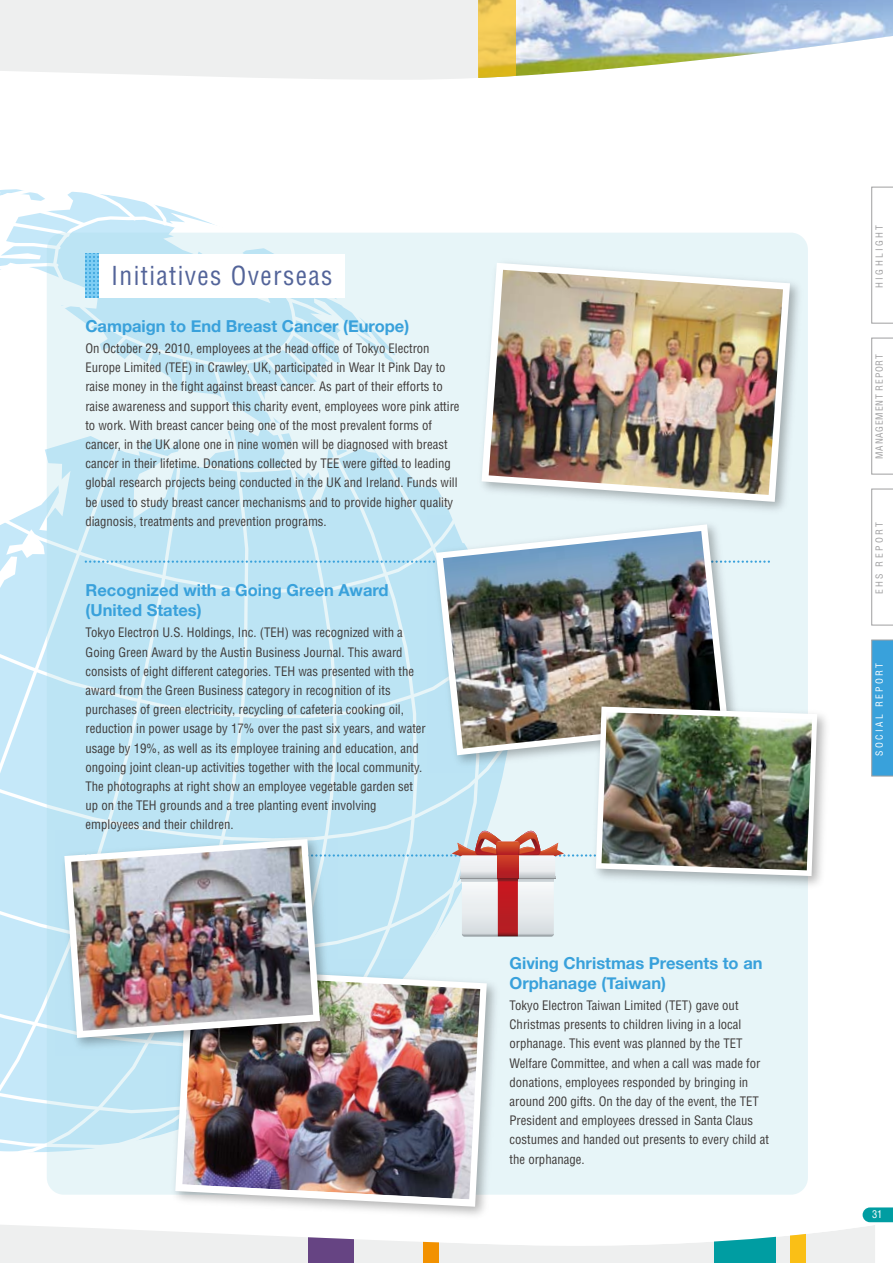
<style>
.page{position:relative;width:893px;height:1263px;background:#fff}
.page>*{position:absolute;margin:0;border:0;box-sizing:border-box;transform-origin:0 0}
.t1{font:condensed 25.5px "Helvetica";letter-spacing:.055em;color:#536499}
.t2{font:700 16.5px/19.8px "Helvetica Neue";color:#39a1db}
.t3{font:condensed 12.75px/19.2px "Helvetica";color:#3f3b3a}
.t4{font:condensed 10.5px "Helvetica";color:#fff}
.t5{font:condensed 9.6px "Helvetica";letter-spacing:.25em;color:#9f9fa0}
.t6{font:condensed 9.6px "Helvetica";letter-spacing:.08em;color:#9f9fa0}
.t7{font:condensed 9.6px "Helvetica";letter-spacing:.25em;color:#fff}
</style>
<div class="page">
<div style="left:0;top:0;width:893px;height:126px;background:linear-gradient(to right,#f2f3f3,#fff)"></div>
<img style="left:516px;top:0;width:377px;height:78px">
<svg style="left:478px;top:0;width:38px;height:91px;background:#f0cf68"></svg>
<svg style="left:0;top:1207px;width:893px;height:56px"></svg>
<svg style="left:871px;top:489px;width:22px;height:136px"></svg>
<svg style="left:871px;top:187px;width:22px;height:136px"></svg>
<svg style="left:871px;top:338px;width:22px;height:136px"></svg>
<svg style="left:871px;top:640px;width:22px;height:136px;background:#3fa1d8"></svg>
<div style="left:47px;top:233px;width:761px;height:962px;background:#e7f5f8;border-radius:17px"></div>
<img style="left:167px;top:1207px;width:337px;height:17px">
<svg style="left:166px;top:1150px;width:330px;height:66px"></svg>
<img style="left:182px;top:1150px;width:298px;height:49px">
<img style="left:0;top:189px;width:826px;height:961px">
<svg style="left:498px;top:855px;width:20px;height:23px"></svg>
<hr style="left:498px;top:878px;width:20px;height:3px;background:#801a1f">
<h1 class="t1" style="left:111px;top:260px;width:223px">Initiatives Overseas</h1>
<p class="t2" style="left:85px;top:315px;width:325px">Campaign to End Breast Cancer (Europe)</p>
<p class="t3" style="left:85px;top:338px;width:376px">On October 29, 2010, employees at the head office of Tokyo Electron Europe Limited (TEE) in Crawley, UK, participated in Wear It Pink Day to raise money in the fight against breast cancer. As part of their efforts to raise awareness and support this charity event, employees wore pink attire to work. With breast cancer being one of the most prevalent forms of cancer, in the UK alone one in nine women will be diagnosed with breast cancer in their lifetime. Donations collected by TEE were gifted to leading global research projects being conducted in the UK and Ireland. Funds will be used to study breast cancer mechanisms and to provide higher quality diagnosis, treatments and prevention programs.</p>
<p class="t2" style="left:86px;top:580px;width:305px">Recognized with a Going Green Award (United States)</p>
<p class="t3" style="left:86px;top:623px;width:342px">Tokyo Electron U.S. Holdings, Inc. (TEH) was recognized with a Going Green Award by the Austin Business Journal. This award consists of eight different categories. TEH was presented with the award from the Green Business category in recognition of its purchases of green electricity, recycling of cafeteria cooking oil, reduction in power usage by 17% over the past six years, and water usage by 19%, as well as its employee training and education, and ongoing joint clean-up activities together with the local community.<br>The photographs at right show an employee vegetable garden set up on the TEH grounds and a tree planting event involving employees and their children.</p>
<p class="t2" style="left:510px;top:953px;width:254px">Giving Christmas Presents to an<br>Orphanage (Taiwan)</p>
<p class="t3" style="left:510px;top:995px;width:261px">Tokyo Electron Taiwan Limited (TET) gave out Christmas presents to children living in a local orphanage. This event was planned by the TET Welfare Committee, and when a call was made for donations, employees responded by bringing in around 200 gifts. On the day of the event, the TET President and employees dressed in Santa Claus costumes and handed out presents to every child at the orphanage.</p>
<p class="t5" style="left:873px;top:288px;width:65px;rotate:-90deg">HIGHLIGHT</p>
<p class="t6" style="left:873px;top:459px;width:106px;rotate:-90deg">MANAGEMENT REPORT</p>
<p class="t5" style="left:873px;top:594px;width:74px;rotate:-90deg">EHS REPORT</p>
<p class="t7" style="left:873px;top:756px;width:94px;rotate:-90deg">SOCIAL REPORT</p>
<p class="t4" style="left:872px;top:1208px;width:12px">31</p>
</div>
